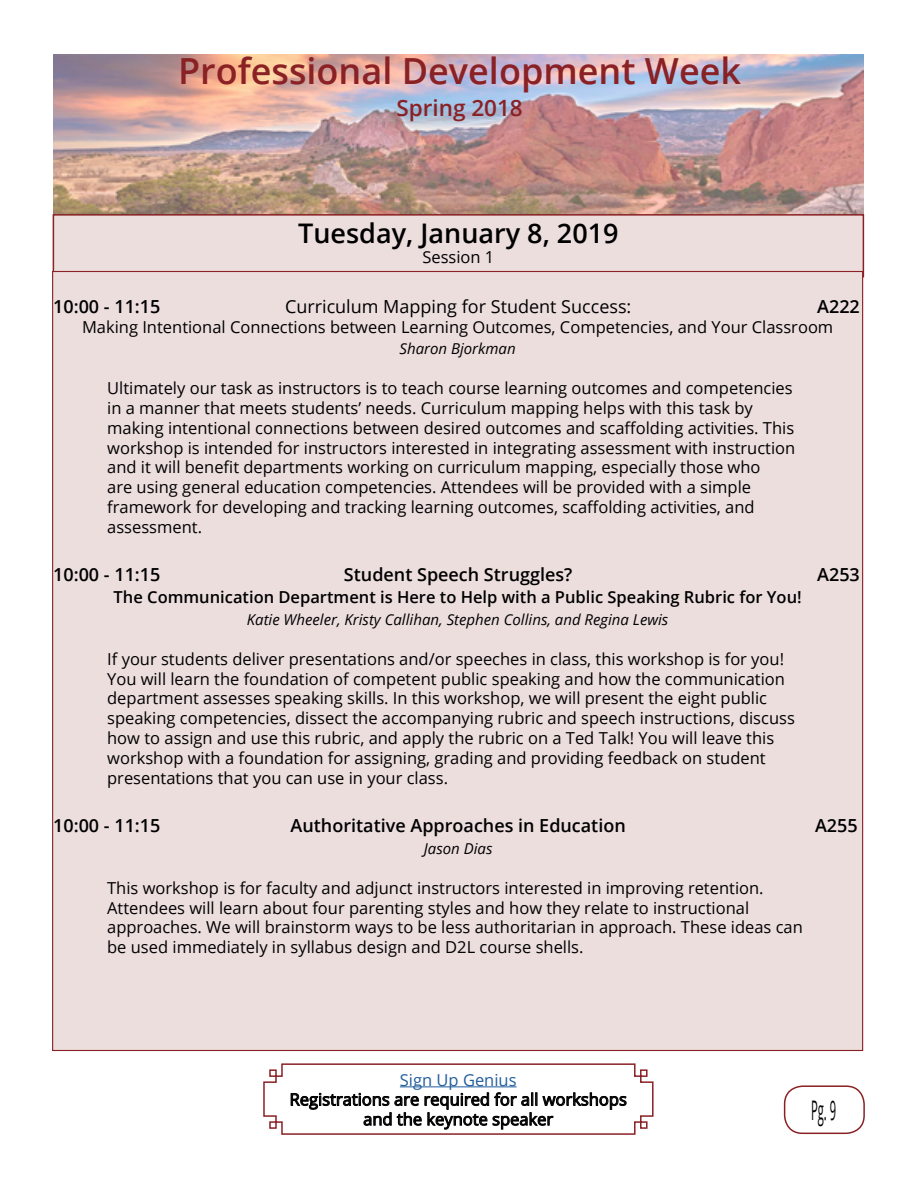
<style>
.page{position:relative;width:918px;height:1188px;background:#fff}
.page>*{position:absolute;margin:0;border:0;box-sizing:border-box;transform-origin:0 0}
.t1{font:600 36px "Open Sans";color:#8a2125}
.t2{font:600 27px "Open Sans";color:#000}
.t3{font:27px "Open Sans";color:#000;scale:.41 1}
.t4{font:600 22.5px "Open Sans";color:#8a2125}
.t5{font:600 18px "Open Sans";color:#000}
.t6{font:18px "Open Sans";color:#000}
.t7{font:16.5px/19.8px "Open Sans";color:#000}
.t8{font:600 16.5px "Open Sans";color:#000}
.t9{font:16.5px "Open Sans";color:#215e9e}
.t10{font:italic 15px "Open Sans";color:#000}
</style>
<div class="page">
<div style="left:784px;top:1085px;width:81px;height:49px;border:2px solid #8a2125;border-radius:18px"></div>
<img style="left:53px;top:54px;width:810px;height:160px">
<svg style="left:263px;top:1063px;width:391px;height:72px"></svg>
<div style="left:53px;top:215px;width:810px;height:62px;background:#eddede"></div>
<div style="left:53px;top:214px;width:811px;height:64px;border:2px solid #8a2125"></div>
<div style="left:53px;top:272px;width:810px;height:778px;background:#eddede"></div>
<h1 class="t1" style="left:178px;top:46px;width:564px">Professional Development Week</h1>
<h3 class="t4" style="left:396px;top:92px;width:128px">Spring 2018</h3>
<h2 class="t2" style="left:298px;top:215px;width:322px">Tuesday, January 8, 2019</h2>
<p class="t7" style="left:422px;top:247px;width:74px">Session 1</p>
<p class="t5" style="left:53px;top:294px;width:109px">10:00 - 11:15</p>
<p class="t6" style="left:285px;top:294px;width:348px">Curriculum Mapping for Student Success:</p>
<p class="t5" style="left:817px;top:294px;width:44px">A222</p>
<p class="t7" style="left:82px;top:316px;width:753px">Making Intentional Connections between Learning Outcomes, Competencies, and Your Classroom</p>
<p class="t10" style="left:400px;top:339px;width:118px">Sharon Bjorkman</p>
<p class="t7" style="left:107px;top:378px;width:690px">Ultimately our task as instructors is to teach course learning outcomes and competencies in a manner that meets students’ needs. Curriculum mapping helps with this task by making intentional connections between desired outcomes and scaffolding activities. This workshop is intended for instructors interested in integrating assessment with instruction and it will benefit departments working on curriculum mapping, especially those who<br>are using general education competencies. Attendees will be provided with a simple framework for developing and tracking learning outcomes, scaffolding activities, and assessment.</p>
<p class="t5" style="left:53px;top:563px;width:109px">10:00 - 11:15</p>
<p class="t5" style="left:344px;top:563px;width:230px">Student Speech Struggles?</p>
<p class="t5" style="left:817px;top:563px;width:44px">A253</p>
<p class="t8" style="left:114px;top:586px;width:690px">The Communication Department is Here to Help with a Public Speaking Rubric for You!</p>
<p class="t10" style="left:247px;top:609px;width:423px">Katie Wheeler, Kristy Callihan, Stephen Collins, and Regina Lewis</p>
<p class="t7" style="left:107px;top:648px;width:689px">If your students deliver presentations and/or speeches in class, this workshop is for you!<br>You will learn the foundation of competent public speaking and how the communication department assesses speaking skills. In this workshop, we will present the eight public speaking competencies, dissect the accompanying rubric and speech instructions, discuss how to assign and use this rubric, and apply the rubric on a Ted Talk! You will leave this workshop with a foundation for assigning, grading and providing feedback on student presentations that you can use in your class.</p>
<p class="t5" style="left:53px;top:813px;width:109px">10:00 - 11:15</p>
<p class="t5" style="left:291px;top:813px;width:337px">Authoritative Approaches in Education</p>
<p class="t5" style="left:815px;top:813px;width:44px">A255</p>
<p class="t10" style="left:424px;top:838px;width:70px">Jason Dias</p>
<p class="t7" style="left:107px;top:877px;width:697px">This workshop is for faculty and adjunct instructors interested in improving retention.<br>Attendees will learn about four parenting styles and how they relate to instructional approaches. We will brainstorm ways to be less authoritarian in approach. These ideas can be used immediately in syllabus design and D2L course shells.</p>
<p class="t9" style="left:400px;top:1068px;width:118px">Sign Up Genius</p>
<p class="t7" style="left:290px;top:1089px;width:339px;text-align:center">Registrations are required for all workshops and the keynote speaker</p>
<h2 class="t3" style="left:811px;top:1092px;width:63px">Pg. 9</h2>
</div>
